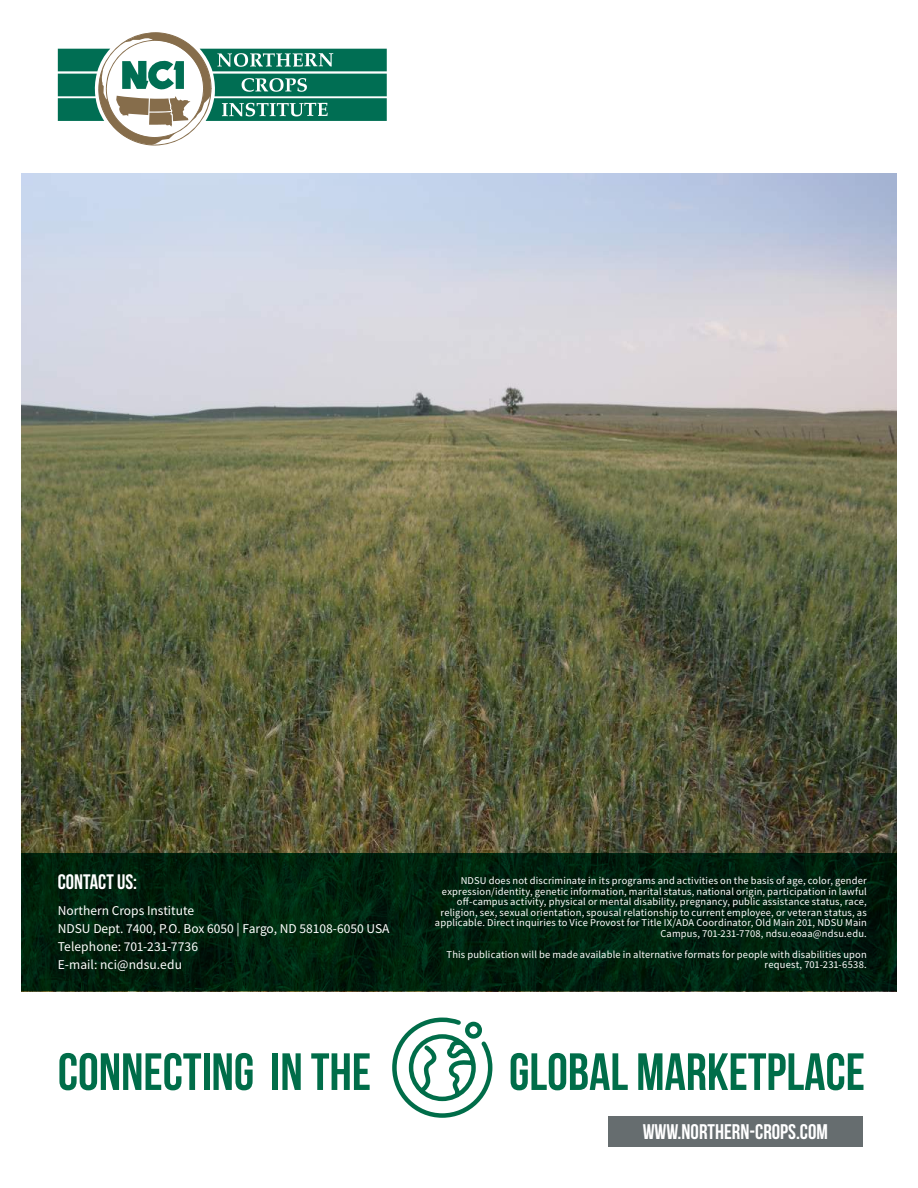
<style>
.page{position:relative;width:918px;height:1188px;background:#fff}
.page>*{position:absolute;margin:0;border:0;box-sizing:border-box;transform-origin:0 0}
.t1{font:700 52.35px "Bebas Neue";color:#006d49}
.t2{font:700 21.15px "Bebas Neue";color:#fff}
.t3{font:700 21px "Bebas Neue";color:#fff}
.t4{font:13.5px/18px "Source Sans Pro";color:#fff}
.t5{font:10.5px/10.5px "Source Sans Pro";letter-spacing:.015em;color:#fff;text-align:right}
</style>
<div class="page">
<img style="left:21px;top:174px;width:876px;height:679px">
<svg style="left:21px;top:853px;width:876px;height:138px;background:#00200d"></svg>
<div style="left:608px;top:1116px;width:255px;height:31px;background:#666d6f"></div>
<svg style="left:392px;top:1017px;width:101px;height:101px"></svg>
<svg style="left:58px;top:32px;width:329px;height:114px"></svg>
<h3 class="t3" style="left:58px;top:871px;width:81px">CONTACT US:</h3>
<p class="t4" style="left:58px;top:901px;width:333px">Northern Crops Institute<br>NDSU Dept. 7400, P.O. Box 6050 | Fargo, ND 58108-6050 USA<br>Telephone: 701-231-7736<br>E-mail: nci@ndsu.edu</p>
<p class="t5" style="left:435px;top:876px;width:433px">NDSU does not discriminate in its programs and activities on the basis of age, color, gender expression/identity, genetic information, marital status, national origin, participation in lawful off-campus activity, physical or mental disability, pregnancy, public assistance status, race, religion, sex, sexual orientation, spousal relationship to current employee, or veteran status, as applicable. Direct inquiries to Vice Provost for Title IX/ADA Coordinator, Old Main 201, NDSU Main Campus, 701-231-7708, ndsu.eoaa@ndsu.edu.</p>
<p class="t5" style="left:447px;top:949px;width:422px">This publication will be made available in alternative formats for people with disabilities upon request, 701-231-6538.</p>
<h1 class="t1" style="left:58px;top:1043px;width:315px">CONNECTING IN THE</h1>
<h1 class="t1" style="left:509px;top:1043px;width:357px">GLOBAL MARKETPLACE</h1>
<h2 class="t2" style="left:643px;top:1120px;width:187px">WWW.NORTHERN-CROPS.COM</h2>
</div>
